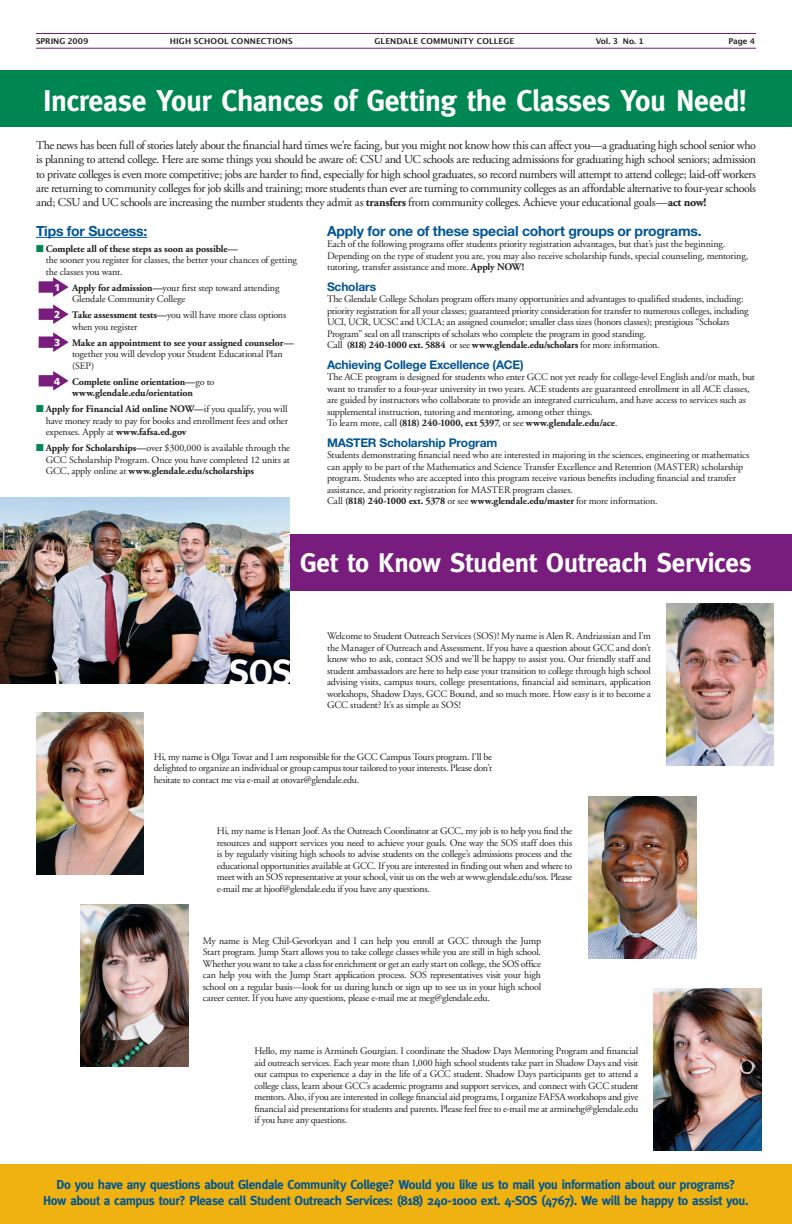
<style>
.page{position:relative;width:792px;height:1224px;background:#fff}
.page>*{position:absolute;margin:0;border:0;box-sizing:border-box;transform-origin:0 0}
.t1{font:700 36px "Meta";color:#fff}
.t2{font:700 30px "Meta";letter-spacing:-.01em;color:#fff}
.t3{font:700 27px "Meta";letter-spacing:-.01em;color:#fff}
.t4{font:700 14px "Helvetica Neue";letter-spacing:-.015em;color:#005594}
.t5{font:700 13px/16px "Meta";letter-spacing:-.03em;color:#005594;text-align:center}
.t6{font:12px/14.4px "Adobe Garamond";letter-spacing:-.03em;color:#231f20;text-align:justify}
.t7{font:700 12px "Helvetica Neue";letter-spacing:-.015em;color:#005594}
.t8{font:10px/11.5px "Adobe Garamond";letter-spacing:-.02em;color:#231f20}
.t9{font:700 10px/11.5px "Adobe Garamond";letter-spacing:-.01em;color:#231f20;text-align:center}
.t10{font:700 8px "Lucida Grande";letter-spacing:.01em;color:#231f20}
.t11{font:700 8px "Lucida Grande";letter-spacing:-.015em;color:#231f20}
.s1{font-weight:700}
.s2{color:#008751}
.s3{font-family:"Frutiger";font-weight:900;color:#fff}
.s4{font-weight:400}
</style>
<div class="page">
<svg style="left:39px;top:304px;width:30px;height:20px"></svg>
<svg style="left:39px;top:332px;width:30px;height:20px"></svg>
<svg style="left:39px;top:371px;width:30px;height:20px"></svg>
<svg style="left:39px;top:277px;width:30px;height:20px"></svg>
<hr style="left:36px;top:48px;width:720px;height:1px;background:#781d7d">
<hr style="left:36px;top:33px;width:720px;height:1px;background:#781d7d">
<div style="left:0;top:1164px;width:792px;height:60px;background:#efb211"></div>
<div style="left:0;top:534px;width:792px;height:57px;background:#781d7d"></div>
<div style="left:0;top:70px;width:792px;height:57px;background:#008751"></div>
<hr style="left:36px;top:237px;width:111px;height:1px;background:#005594">
<img style="left:0;top:497px;width:290px;height:187px">
<img style="left:666px;top:604px;width:108px;height:162px">
<img style="left:36px;top:712px;width:108px;height:162px">
<img style="left:80px;top:905px;width:108px;height:162px">
<img style="left:589px;top:796px;width:108px;height:162px">
<img style="left:653px;top:988px;width:108px;height:162px">
<p class="t10" style="left:596px;top:37px;width:49px">Vol. 3 No. 1</p>
<p class="t11" style="left:36px;top:37px;width:54px">SPRING 2009</p>
<p class="t10" style="left:170px;top:37px;width:124px">HIGH SCHOOL CONNECTIONS</p>
<p class="t10" style="left:375px;top:37px;width:141px">GLENDALE COMMUNITY COLLEGE</p>
<p class="t10" style="left:728px;top:37px;width:28px">Page 4</p>
<h2 class="t2" style="left:43px;top:89px;width:705px">Increase Your Chances of Getting the Classes You Need!</h2>
<p class="t6" style="left:36px;top:139px;width:722px">The news has been full of stories lately about the financial hard times we’re facing, but you might not know how this can affect you—a graduating high school senior who is planning to attend college. Here are some things you should be aware of: CSU and UC schools are reducing admissions for graduating high school seniors; admission to private colleges is even more competitive; jobs are harder to find, especially for high school graduates, so record numbers will attempt to attend college; laid-off workers are returning to community colleges for job skills and training; more students than ever are turning to community colleges as an affordable alternative to four-year schools and; CSU and UC schools are increasing the number students they admit as <span class="s1">transfers</span> from community colleges. Achieve your educational goals—<span class="s1">act now!</span></p>
<h3 class="t4" style="left:36px;top:226px;width:113px">Tips for Success:</h3>
<p class="t8" style="left:46px;top:244px;width:253px;text-indent:-10px"><span class="s2">■</span> <span class="s1">Complete all of these steps as soon as possible—<br></span>the sooner you register for classes, the better your chances of getting the classes you want.</p>
<p class="t8" style="left:72px;top:283px;width:209px;text-indent:-18px"><span class="s3">1</span> <span class="s1">Apply for admission—</span>your first step toward attending<br>Glendale Community College</p>
<p class="t8" style="left:72px;top:310px;width:216px;text-indent:-18px"><span class="s3">2</span> <span class="s1">Take assessment tests—</span>you will have more class options when you register</p>
<p class="t8" style="left:72px;top:338px;width:223px;text-indent:-18px"><span class="s3">3</span> <span class="s1">Make an appointment to see your assigned counselor— </span>together you will develop your Student Educational Plan (SEP)</p>
<p class="t9" style="left:54px;top:377px;width:162px"><span class="s3">4</span> Complete online orientation—<span class="s4">go to </span>www.glendale.edu/orientation</p>
<p class="t8" style="left:46px;top:404px;width:244px;text-align:justify;text-indent:-10px"><span class="s2">■</span> <span class="s1">Apply for Financial Aid online NOW—</span>if you qualify, you will have money ready to pay for books and enrollment fees and other expenses. Apply at <span class="s1">www.fafsa.ed.gov</span></p>
<p class="t8" style="left:46px;top:443px;width:246px;text-align:justify;text-indent:-10px"><span class="s2">■</span> <span class="s1">Apply for Scholarships—</span>over $300,000 is available through the GCC Scholarship Program. Once you have completed 12 units at GCC, apply online at <span class="s1">www.glendale.edu/scholarships</span></p>
<h3 class="t4" style="left:327px;top:226px;width:376px">Apply for one of these special cohort groups or programs.</h3>
<p class="t8" style="left:327px;top:239px;width:423px">Each of the following programs offer students priority registration advantages, but that’s just the beginning.<br>Depending on the type of student you are, you may also receive scholarship funds, special counseling, mentoring, tutoring, transfer assistance and more. <span class="s1">Apply NOW!</span></p>
<p class="t7" style="left:327px;top:282px;width:51px">Scholars</p>
<p class="t8" style="left:327px;top:294px;width:423px">The Glendale College Scholars program offers many opportunities and advantages to qualified students, including: priority registration for all your classes; guaranteed priority consideration for transfer to numerous colleges, including UCI, UCR, UCSC and UCLA; an assigned counselor; smaller class sizes (honors classes); prestigious “Scholars Program” seal on all transcripts of scholars who complete the program in good standing.<br>Call <span class="s1">(818) 240-1000 ext. 5884</span> or see <span class="s1">www.glendale.edu/scholars</span> for more information.</p>
<p class="t7" style="left:327px;top:360px;width:198px">Achieving College Excellence (ACE)</p>
<p class="t8" style="left:327px;top:372px;width:430px">The ACE program is designed for students who enter GCC not yet ready for college-level English and/or math, but want to transfer to a four-year university in two years. ACE students are guaranteed enrollment in all ACE classes, are guided by instructors who collaborate to provide an integrated curriculum, and have access to services such as supplemental instruction, tutoring and mentoring, among other things.<br>To learn more, call <span class="s1">(818) 240-1000, ext 5397</span>, or see <span class="s1">www.glendale.edu/ace</span>.</p>
<p class="t7" style="left:327px;top:438px;width:172px">MASTER Scholarship Program</p>
<p class="t8" style="left:327px;top:450px;width:424px">Students demonstrating financial need who are interested in majoring in the sciences, engineering or mathematics can apply to be part of the Mathematics and Science Transfer Excellence and Retention (MASTER) scholarship program. Students who are accepted into this program receive various benefits including financial and transfer assistance, and priority registration for MASTER program classes.<br>Call <span class="s1">(818) 240-1000 ext. 5378</span> or see <span class="s1">www.glendale.edu/master</span> for more information.</p>
<h3 class="t3" style="left:300px;top:552px;width:453px">Get to Know Student Outreach Services</h3>
<h1 class="t1" style="left:229px;top:658px;width:65px">SOS</h1>
<p class="t8" style="left:327px;top:631px;width:326px;text-align:justify">Welcome to Student Outreach Services (SOS)! My name is Alen R. Andriassian and I’m the Manager of Outreach and Assessment. If you have a question about GCC and don’t know who to ask, contact SOS and we’ll be happy to assist you. Our friendly staff and student ambassadors are here to help ease your transition to college through high school advising visits, campus tours, college presentations, financial aid seminars, application workshops, Shadow Days, GCC Bound, and so much more. How easy is it to become a GCC student? It’s as simple as SOS!</p>
<p class="t8" style="left:154px;top:752px;width:340px;text-align:justify">Hi, my name is Olga Tovar and I am responsible for the GCC Campus Tours program. I’ll be delighted to organize an individual or group campus tour tailored to your interests. Please don’t hesitate to contact me via e-mail at otovar@glendale.edu.</p>
<p class="t8" style="left:217px;top:826px;width:357px;text-align:justify">Hi, my name is Henan Joof. As the Outreach Coordinator at GCC, my job is to help you find the resources and support services you need to achieve your goals. One way the SOS staff does this is by regularly visiting high schools to advise students on the college’s admissions process and the educational opportunities available at GCC. If you are interested in finding out when and where to meet with an SOS representative at your school, visit us on the web at www.glendale.edu/sos. Please e-mail me at hjoof@glendale.edu if you have any questions.</p>
<p class="t8" style="left:203px;top:936px;width:340px;text-align:justify">My name is Meg Chil-Gevorkyan and I can help you enroll at GCC through the Jump Start program. Jump Start allows you to take college classes while you are still in high school.<br>Whether you want to take a class for enrichment or get an early start on college, the SOS office can help you with the Jump Start application process. SOS representatives visit your high school on a regular basis—look for us during lunch or sign up to see us in your high school career center. If you have any questions, please e-mail me at meg@glendale.edu.</p>
<p class="t8" style="left:254px;top:1046px;width:385px;text-align:justify">Hello, my name is Armineh Gourgian. I coordinate the Shadow Days Mentoring Program and financial aid outreach services. Each year more than 1,000 high school students take part in Shadow Days and visit our campus to experience a day in the life of a GCC student. Shadow Days participants get to attend a college class, learn about GCC’s academic programs and support services, and connect with GCC student mentors. Also, if you are interested in college financial aid programs, I organize FAFSA workshops and give financial aid presentations for students and parents. Please feel free to e-mail me at arminehg@glendale.edu if you have any questions.</p>
<p class="t5" style="left:43px;top:1177px;width:707px">Do you have any questions about Glendale Community College? Would you like us to mail you information about our programs?<br>How about a campus tour? Please call Student Outreach Services: (818) 240-1000 ext. 4-SOS (4767). We will be happy to assist you.</p>
</div>
